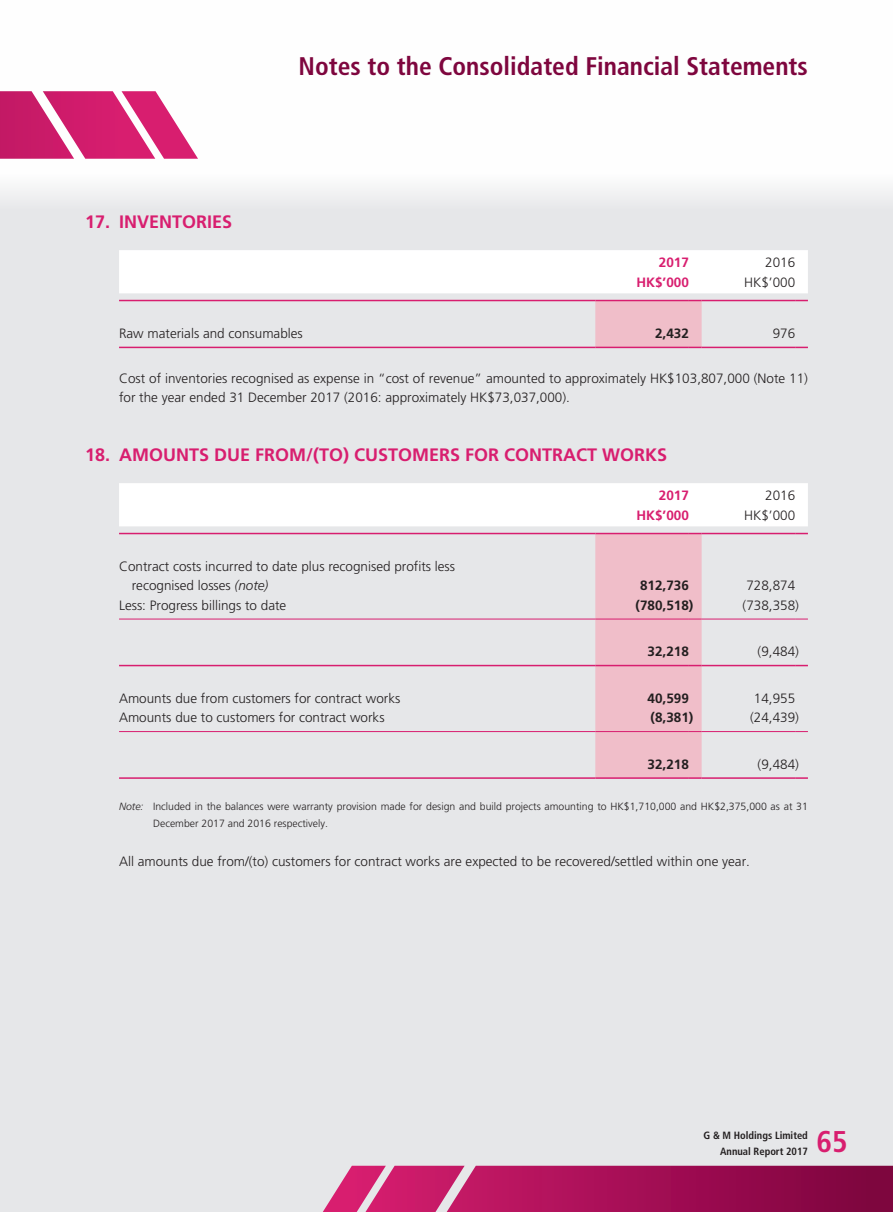
<style>
.page{position:relative;width:893px;height:1212px;background:#fff}
.page>*{position:absolute;margin:0;border:0;box-sizing:border-box;transform-origin:0 0}
.t1{font:700 condensed 30px "Frutiger LT Std";color:#d81e6f}
.t2{font:700 condensed 25.5px "Frutiger LT Std";color:#7e063e}
.t3{font:700 18px "Frutiger LT Std";color:#d81e6f}
.t4{font:300 13.5px/19.5px "Frutiger LT Std";color:#231f20}
.t5{font:700 13.5px "Frutiger LT Std";color:#231f20}
.t6{font:700 13.5px "Frutiger LT Std";color:#d81e6f}
.t7{font:300 10.5px/16.5px "Frutiger LT Std";color:#231f20}
.t8{font:700 condensed 10.5px/15.8px "Frutiger LT Std";color:#231f20;text-align:right}
.s1{font-style:italic}
</style>
<div class="page">
<div style="left:0;top:0;width:893px;height:1212px;background:linear-gradient(to bottom,#f3f3f4,#e0e1e4)"></div>
<svg style="left:0;top:91px;width:198px;height:68px"></svg>
<svg style="left:119px;top:250px;width:689px;height:43px"></svg>
<hr style="left:119px;top:347px;width:476px;height:1px;background:#d81e6f">
<hr style="left:702px;top:347px;width:93px;height:1px;background:#d81e6f">
<svg style="left:795px;top:347px;width:13px;height:1px"></svg>
<hr style="left:119px;top:300px;width:476px;height:1px;background:#d81e6f">
<svg style="left:595px;top:300px;width:107px;height:48px;background:#eeb5c4"></svg>
<hr style="left:702px;top:300px;width:93px;height:1px;background:#d81e6f">
<svg style="left:795px;top:300px;width:13px;height:1px"></svg>
<svg style="left:119px;top:483px;width:689px;height:43px"></svg>
<hr style="left:119px;top:619px;width:476px;height:1px;background:#d81e6f">
<hr style="left:702px;top:619px;width:93px;height:1px;background:#d81e6f">
<svg style="left:795px;top:619px;width:13px;height:1px"></svg>
<hr style="left:119px;top:731px;width:476px;height:1px;background:#d81e6f">
<hr style="left:702px;top:731px;width:93px;height:1px;background:#d81e6f">
<svg style="left:795px;top:731px;width:13px;height:1px"></svg>
<hr style="left:119px;top:665px;width:476px;height:1px;background:#d81e6f">
<hr style="left:702px;top:665px;width:93px;height:1px;background:#d81e6f">
<svg style="left:795px;top:665px;width:13px;height:1px"></svg>
<hr style="left:119px;top:777px;width:476px;height:2px;background:#d81e6f">
<hr style="left:702px;top:777px;width:93px;height:2px;background:#d81e6f">
<svg style="left:795px;top:777px;width:13px;height:2px"></svg>
<hr style="left:119px;top:533px;width:476px;height:1px;background:#d81e6f">
<div style="left:595px;top:533px;width:107px;height:246px;background:#f0bec9"></div>
<hr style="left:702px;top:533px;width:93px;height:1px;background:#d81e6f">
<svg style="left:795px;top:533px;width:13px;height:1px"></svg>
<svg style="left:887px;top:0;width:6px;height:136px"></svg>
<svg style="left:309px;top:1166px;width:584px;height:46px;background:#ad2162"></svg>
<h3 class="t3" style="left:85px;top:211px;width:149px">17. INVENTORIES</h3>
<h2 class="t2" style="left:299px;top:51px;width:511px">Notes to the Consolidated Financial Statements</h2>
<p class="t6" style="left:659px;top:255px;width:32px">2017</p>
<p class="t4" style="left:765px;top:253px;width:32px">2016</p>
<p class="t6" style="left:636px;top:274px;width:54px">HK$’000</p>
<p class="t4" style="left:744px;top:273px;width:53px">HK$’000</p>
<p class="t4" style="left:119px;top:324px;width:185px">Raw materials and consumables</p>
<p class="t5" style="left:655px;top:325px;width:35px">2,432</p>
<p class="t4" style="left:773px;top:324px;width:24px">976</p>
<p class="t4" style="left:119px;top:368px;width:690px">Cost of inventories recognised as expense in “cost of revenue” amounted to approximately HK$103,807,000 (Note 11) for the year ended 31 December 2017 (2016: approximately HK$73,037,000).</p>
<h3 class="t3" style="left:85px;top:444px;width:584px">18. AMOUNTS DUE FROM/(TO) CUSTOMERS FOR CONTRACT WORKS</h3>
<p class="t6" style="left:659px;top:488px;width:32px">2017</p>
<p class="t4" style="left:765px;top:486px;width:32px">2016</p>
<p class="t6" style="left:636px;top:507px;width:54px">HK$’000</p>
<p class="t4" style="left:744px;top:506px;width:53px">HK$’000</p>
<p class="t4" style="left:132px;top:557px;width:325px;text-indent:-13px">Contract costs incurred to date plus recognised profits less recognised losses <span class="s1">(note)</span></p>
<p class="t5" style="left:640px;top:578px;width:50px">812,736</p>
<p class="t4" style="left:746px;top:576px;width:50px">728,874</p>
<p class="t4" style="left:119px;top:596px;width:169px">Less: Progress billings to date</p>
<p class="t5" style="left:636px;top:597px;width:59px">(780,518)</p>
<p class="t4" style="left:743px;top:596px;width:58px">(738,358)</p>
<p class="t5" style="left:648px;top:643px;width:43px">32,218</p>
<p class="t4" style="left:758px;top:642px;width:43px">(9,484)</p>
<p class="t4" style="left:119px;top:689px;width:283px">Amounts due from customers for contract works</p>
<p class="t5" style="left:648px;top:690px;width:43px">40,599</p>
<p class="t4" style="left:754px;top:689px;width:43px">14,955</p>
<p class="t4" style="left:119px;top:708px;width:267px">Amounts due to customers for contract works</p>
<p class="t5" style="left:651px;top:710px;width:44px">(8,381)</p>
<p class="t4" style="left:750px;top:708px;width:50px">(24,439)</p>
<p class="t5" style="left:648px;top:756px;width:43px">32,218</p>
<p class="t4" style="left:758px;top:754px;width:43px">(9,484)</p>
<p class="t7" style="left:153px;top:798px;width:656px;text-indent:-34px"><span class="s1">Note:</span> Included in the balances were warranty provision made for design and build projects amounting to HK$1,710,000 and HK$2,375,000 as at 31<br>December 2017 and 2016 respectively.</p>
<p class="t4" style="left:119px;top:851px;width:632px">All amounts due from/(to) customers for contract works are expected to be recovered/settled within one year.</p>
<p class="t8" style="left:703px;top:1127px;width:106px">G &amp; M Holdings Limited<br>Annual Report 2017</p>
<h1 class="t1" style="left:816px;top:1124px;width:33px">65</h1>
</div>
